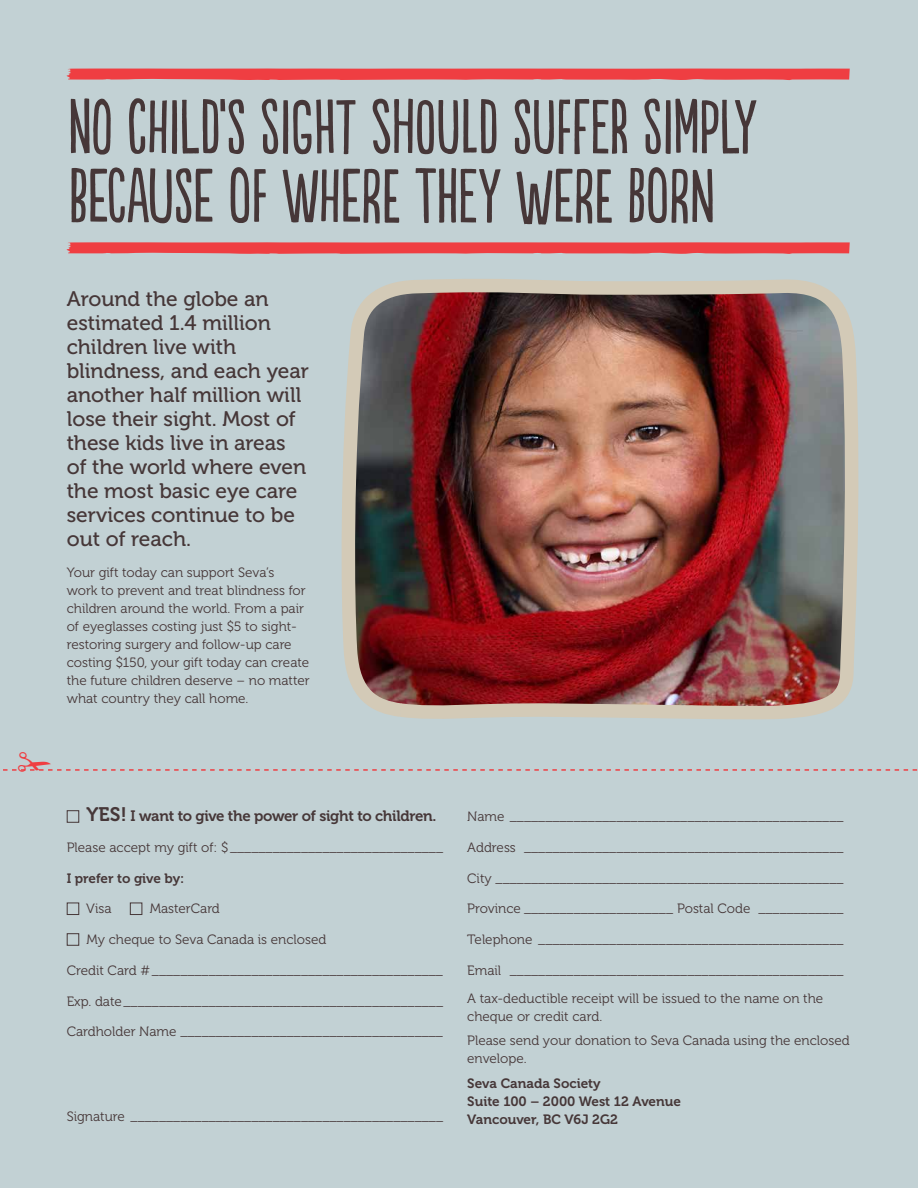
<style>
.page{position:relative;width:918px;height:1188px;background:#fff}
.page>*{position:absolute;margin:0;border:0;box-sizing:border-box;transform-origin:0 0}
.t1{font:72px/69px "Populaire";color:#463738}
.t2{font:21px/24px "Museo 500";color:#463738}
.t3{font:15px "Museo 700";letter-spacing:-.02em;color:#463738}
.t4{font:13.5px/18px "Museo 300";color:#463738}
.t5{font:13.5px/18px "Museo 700";color:#463738}
.s1{font-size:19.5px}
</style>
<div class="page">
<div style="left:0;top:0;width:917px;height:1188px;background:#c2d1d4"></div>
<div style="left:67px;top:810px;width:12px;height:13px;border:1px solid #463738"></div>
<div style="left:67px;top:903px;width:12px;height:12px;border:1px solid #463738"></div>
<div style="left:130px;top:903px;width:12px;height:12px;border:1px solid #463738"></div>
<div style="left:67px;top:933px;width:12px;height:13px;border:1px solid #463738"></div>
<img style="left:341px;top:279px;width:518px;height:441px">
<svg style="left:67px;top:68px;width:783px;height:12px;background:#ea4b4f"></svg>
<svg style="left:67px;top:242px;width:783px;height:12px;background:#ea4b4f"></svg>
<svg style="left:3px;top:769px;width:914px;height:2px"></svg>
<h1 class="t1" style="left:68px;top:96px;width:687px">NO CHILD’S SIGHT SHOULD SUFFER SIMPLY<br>BECAUSE OF WHERE THEY WERE BORN</h1>
<p class="t2" style="left:67px;top:287px;width:244px">Around the globe an estimated 1.4 million children live with blindness, and each year another half million will lose their sight. Most of these kids live in areas of the world where even the most basic eye care services continue to be out of reach.</p>
<p class="t4" style="left:67px;top:564px;width:245px">Your gift today can support Seva’s<br>work to prevent and treat blindness for children around the world. From a pair of eyeglasses costing just $5 to sight&shy;restoring surgery and follow-up care costing $150, your gift today can create the future children deserve – no matter what country they call home.</p>
<p class="t3" style="left:87px;top:808px;width:351px"><span class="s1">YES!</span> I want to give the power of sight to children.</p>
<p class="t4" style="left:67px;top:839px;width:378px">Please accept my gift of: $ ______________________________</p>
<p class="t5" style="left:67px;top:869px;width:119px">I prefer to give by:</p>
<p class="t4" style="left:86px;top:900px;width:27px">Visa</p>
<p class="t4" style="left:150px;top:900px;width:72px">MasterCard</p>
<p class="t4" style="left:87px;top:931px;width:241px">My cheque to Seva Canada is enclosed</p>
<p class="t4" style="left:67px;top:962px;width:378px">Credit Card # _________________________________________</p>
<p class="t4" style="left:67px;top:992px;width:378px">Exp. date_____________________________________________</p>
<p class="t4" style="left:67px;top:1023px;width:378px">Cardholder Name _____________________________________</p>
<p class="t4" style="left:67px;top:1107px;width:378px">Signature ____________________________________________</p>
<p class="t4" style="left:467px;top:808px;width:378px">Name _______________________________________________</p>
<p class="t4" style="left:467px;top:839px;width:378px">Address _____________________________________________</p>
<p class="t4" style="left:467px;top:869px;width:378px">City _________________________________________________</p>
<p class="t4" style="left:467px;top:900px;width:378px">Province _____________________ Postal Code ____________</p>
<p class="t4" style="left:467px;top:931px;width:378px">Telephone ___________________________________________</p>
<p class="t4" style="left:467px;top:957px;width:378px;line-height:27.8px">Email _______________________________________________<br>A tax-deductible receipt will be issued to the name on the</p>
<p class="t4" style="left:467px;top:1004px;width:384px;line-height:24.8px">cheque or credit card.<br>Please send your donation to Seva Canada using the enclosed</p>
<p class="t4" style="left:467px;top:1050px;width:61px">envelope.</p>
<p class="t5" style="left:467px;top:1075px;width:215px">Seva Canada Society<br>Suite 100 – 2000 West 12 Avenue<br>Vancouver, BC V6J 2G2</p>
</div>
